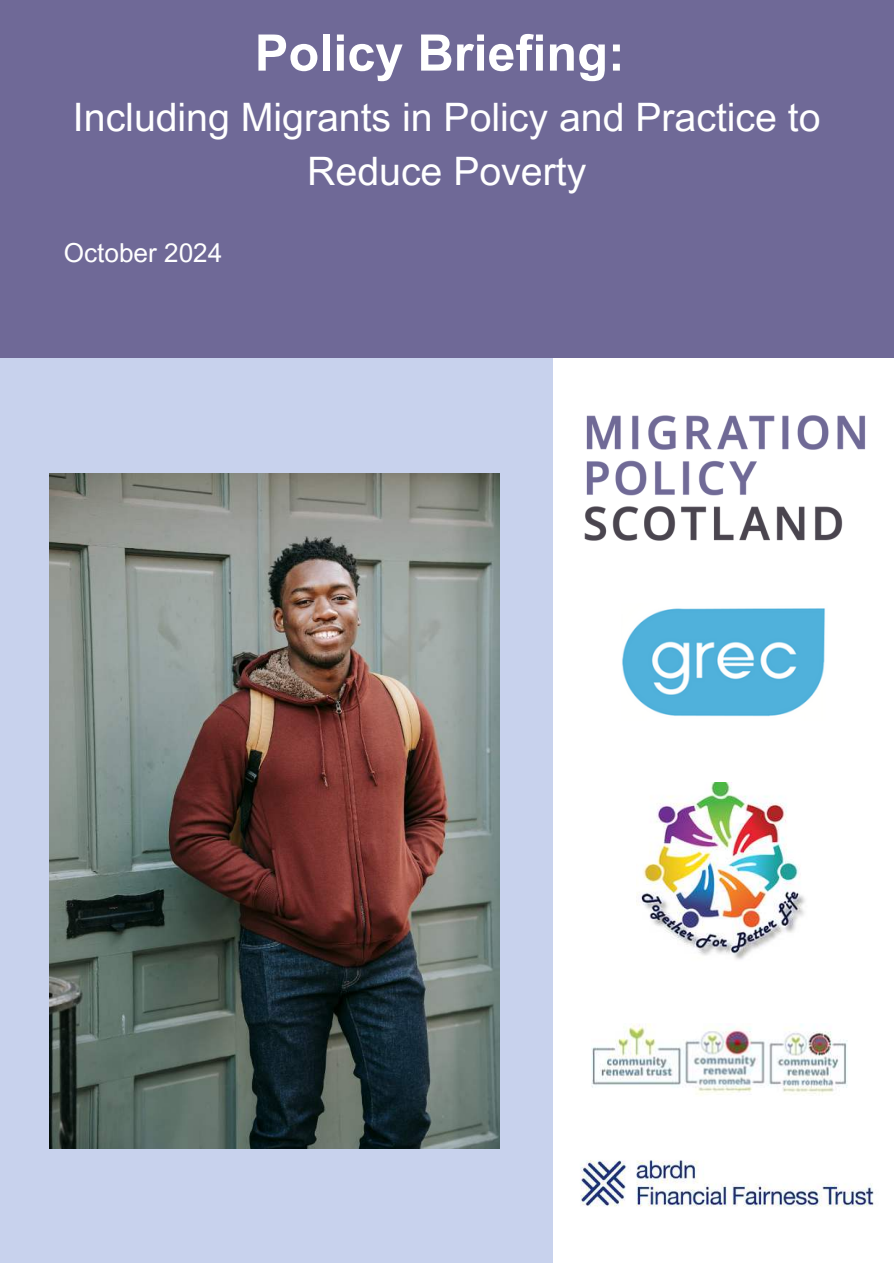
<style>
.page{position:relative;width:894px;height:1264px;background:#fff}
.page>*{position:absolute;margin:0;border:0;box-sizing:border-box;transform-origin:0 0}
.t1{font:700 50.4px "Arial MT Pro";color:#fff}
.t2{font:39.15px/54.4px "Arial MT Pro";color:#fff;text-align:center}
.t3{font:26.1px "Arial MT Pro";color:#fff}
</style>
<div class="page">
<div style="left:0;top:357px;width:552px;height:905px;background:#c8d2ed"></div>
<img style="left:580px;top:1160px;width:294px;height:47px">
<img style="left:636px;top:782px;width:169px;height:178px">
<img style="left:622px;top:608px;width:203px;height:109px">
<img style="left:591px;top:1023px;width:257px;height:72px">
<img style="left:584px;top:415px;width:281px;height:126px">
<img style="left:49px;top:473px;width:450px;height:675px">
<div style="left:0;top:0;width:893px;height:357px;background:#6f6997"></div>
<p class="t1" style="left:255px;top:23px;width:371px">Policy Briefing:</p>
<p class="t2" style="left:73px;top:92px;width:749px">Including Migrants in Policy and Practice to<br>Reduce Poverty</p>
<p class="t3" style="left:64px;top:238px;width:160px">October 2024</p>
</div>
